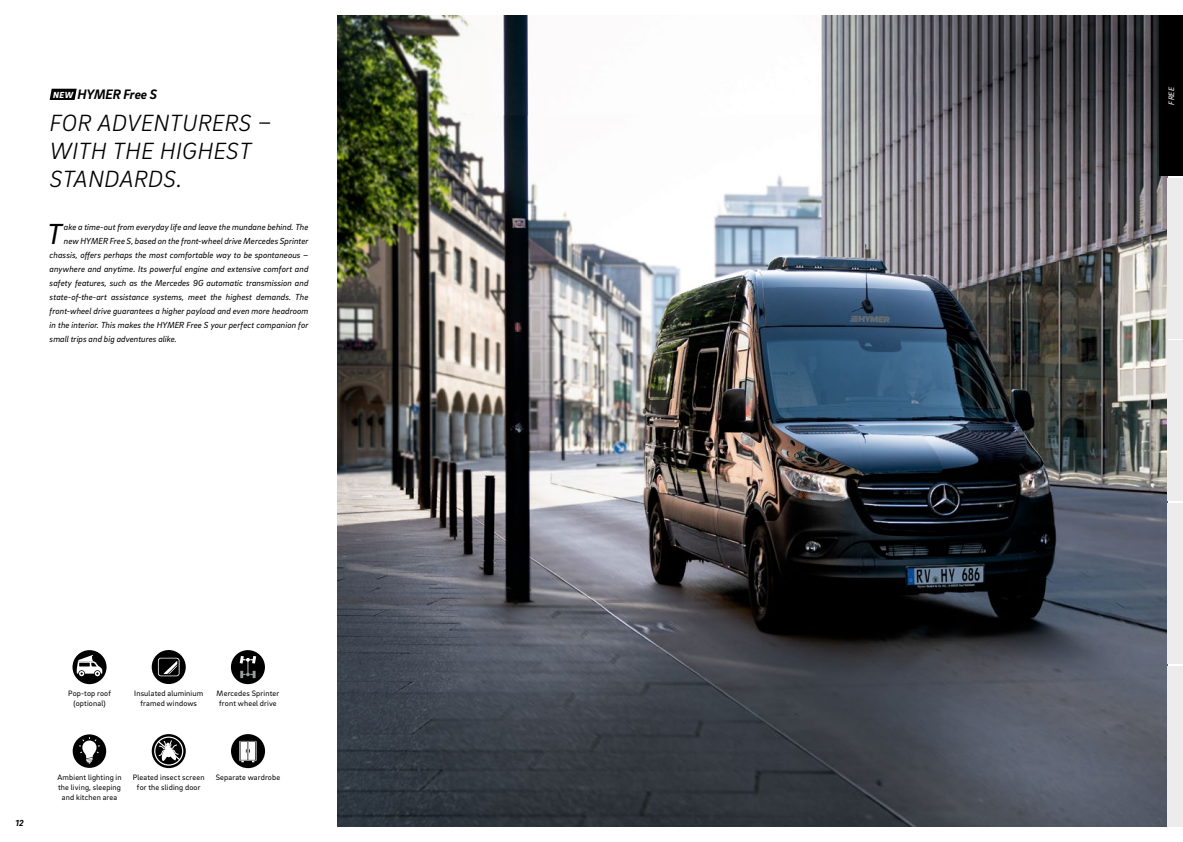
<style>
.page{position:relative;width:1183px;height:842px;background:#fff}
.page>*{position:absolute;margin:0;border:0;box-sizing:border-box;transform-origin:0 0}
.t1{font:italic 29.7px "Brix Sans";color:#000}
.t2{font:italic 300 24px/28px "Brix Sans";letter-spacing:.015em;color:#000}
.t3{font:italic 700 14px "Brix Sans";letter-spacing:-.01em;color:#000}
.t4{font:italic 9px "Brix Sans";letter-spacing:.005em;color:#000}
.t5{font:italic 900 9px "Brix Sans";color:#fff}
.t6{font:italic 700 9px "Brix Sans";color:#000}
.t7{font:8px/10px "Brix Sans";letter-spacing:.02em;color:#000;text-align:center}
.t8{font:italic 8px "Brix Sans";color:#fff}
</style>
<div class="page">
<svg style="left:152px;top:734px;width:34px;height:34px"></svg>
<div style="left:154px;top:736px;width:29px;height:30px;border:1px solid #fff;border-radius:50%"></div>
<svg style="left:157px;top:740px;width:24px;height:23px"></svg>
<svg style="left:152px;top:650px;width:34px;height:34px"></svg>
<svg style="left:158px;top:658px;width:21px;height:18px"></svg>
<div style="left:231px;top:734px;width:34px;height:34px;background:#000;border-radius:50%"></div>
<svg style="left:239px;top:741px;width:17px;height:21px"></svg>
<div style="left:73px;top:734px;width:33px;height:34px;background:#000;border-radius:50%"></div>
<svg style="left:79px;top:737px;width:21px;height:27px"></svg>
<div style="left:231px;top:650px;width:34px;height:34px;background:#000;border-radius:50%"></div>
<svg style="left:239px;top:656px;width:17px;height:22px"></svg>
<div style="left:72px;top:650px;width:34px;height:34px;background:#000;border-radius:50%"></div>
<svg style="left:77px;top:655px;width:25px;height:21px"></svg>
<img style="left:337px;top:16px;width:250px;height:810px">
<svg style="left:50px;top:89px;width:27px;height:11px"></svg>
<img style="left:587px;top:16px;width:579px;height:810px">
<div style="left:1159px;top:16px;width:23px;height:160px;background:#000"></div>
<div style="left:1166px;top:178px;width:16px;height:161px;background:#ececec"></div>
<div style="left:1166px;top:341px;width:16px;height:160px;background:#ececec"></div>
<div style="left:1166px;top:503px;width:16px;height:161px;background:#ececec"></div>
<div style="left:1166px;top:666px;width:16px;height:160px;background:#ececec"></div>
<h3 class="t3" style="left:77px;top:85px;width:81px">HYMER Free S</h3>
<h2 class="t2" style="left:50px;top:108px;width:223px">FOR ADVENTURERS –<br>WITH THE HIGHEST<br>STANDARDS.</h2>
<p class="t5" style="left:53px;top:89px;width:21px">NEW</p>
<h1 class="t1" style="left:47px;top:215px;width:17px">T</h1>
<p class="t4" style="left:64px;top:221px;width:246px">ake a time-out from everyday life and leave the mundane behind. The</p>
<p class="t4" style="left:64px;top:235px;width:246px">new HYMER Free S, based on the front-wheel drive Mercedes Sprinter</p>
<p class="t4" style="left:50px;top:249px;width:260px">chassis, offers perhaps the most comfortable way to be spontaneous –</p>
<p class="t4" style="left:50px;top:263px;width:260px">anywhere and anytime. Its powerful engine and extensive comfort and</p>
<p class="t4" style="left:50px;top:277px;width:260px">safety features, such as the Mercedes 9G automatic transmission and</p>
<p class="t4" style="left:50px;top:291px;width:260px">state-of-the-art assistance systems, meet the highest demands. The</p>
<p class="t4" style="left:50px;top:305px;width:260px">front-wheel drive guarantees a higher payload and even more headroom</p>
<p class="t4" style="left:50px;top:319px;width:260px">in the interior. This makes the HYMER Free S your perfect companion for</p>
<p class="t4" style="left:50px;top:333px;width:129px">small trips and big adventures alike.</p>
<p class="t6" style="left:16px;top:817px;width:10px">12</p>
<p class="t7" style="left:68px;top:688px;width:44px">Pop-top roof (optional)</p>
<p class="t7" style="left:134px;top:688px;width:70px">Insulated aluminium framed windows</p>
<p class="t7" style="left:216px;top:688px;width:64px">Mercedes Sprinter front wheel drive</p>
<p class="t7" style="left:57px;top:772px;width:66px">Ambient lighting in the living, sleeping and kitchen area</p>
<p class="t7" style="left:133px;top:772px;width:73px">Pleated insect screen</p>
<p class="t7" style="left:216px;top:772px;width:66px">Separate wardrobe</p>
<p class="t7" style="left:137px;top:782px;width:65px">for the sliding door</p>
<p class="t8" style="left:1165px;top:105px;width:19px;rotate:-90deg">FREE</p>
</div>
